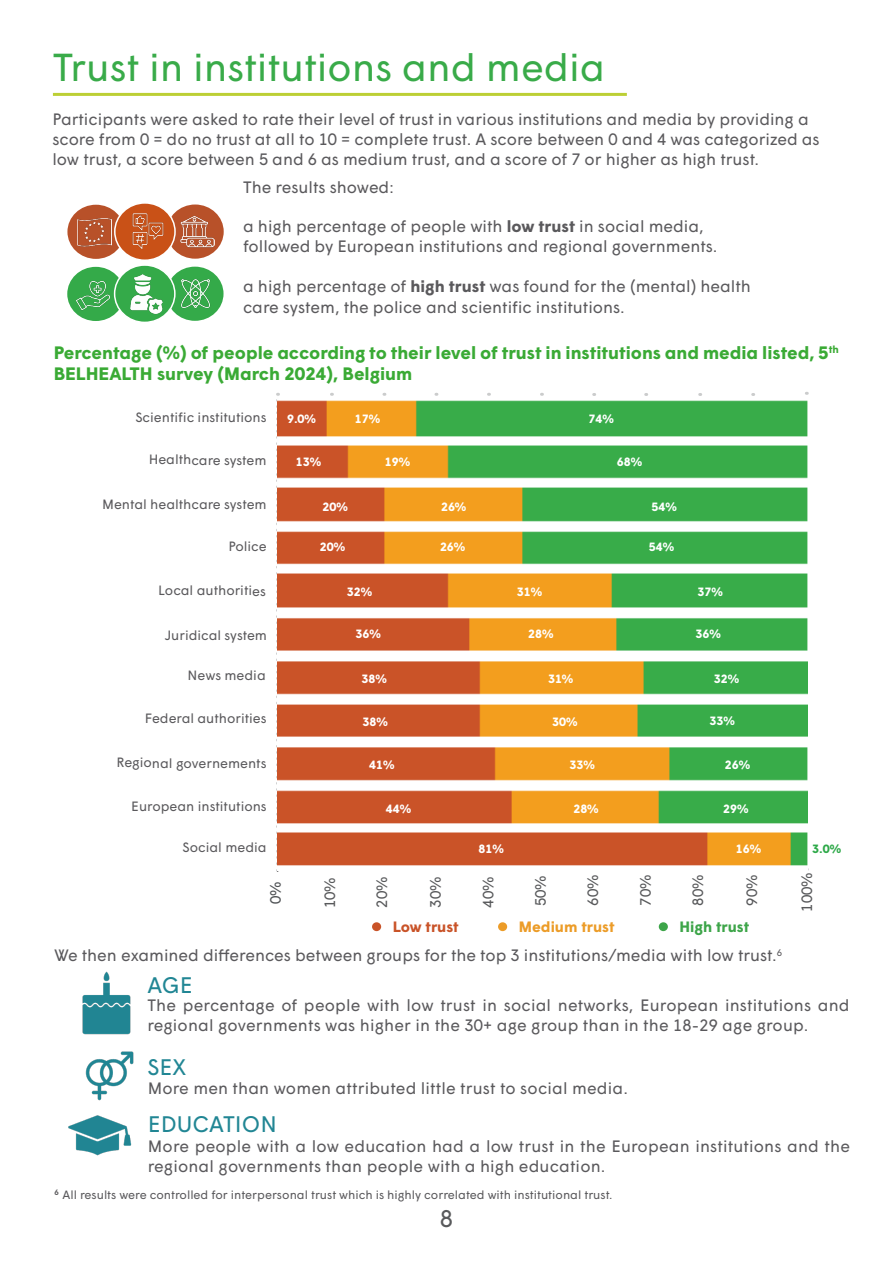
<style>
.page{position:relative;width:893px;height:1263px;background:#fff}
.page>*{position:absolute;margin:0;border:0;box-sizing:border-box;transform-origin:0 0}
.t1{font:39px "Wigrum";color:#39ab49}
.t2{font:24px "Wigrum";color:#58595b}
.t3{font:22.5px "Wigrum";color:#218694}
.t4{font:700 18px/21.6px "Wigrum";color:#3aaa35}
.t5{font:16.5px/19.8px "Wigrum";color:#5a595c}
.t6{font:15px "Wigrum";color:#58595b}
.t7{font:700 15px "Wigrum";color:#ec9c28}
.t8{font:700 15px "Wigrum";color:#3da549}
.t9{font:700 15px "Wigrum";letter-spacing:-.005em;color:#c95328}
.t10{font:15px "Wigrum";color:#515457}
.t11{font:13.5px "Wigrum";letter-spacing:-.005em;color:#5a595c}
.t12{font:700 12px "Wigrum";color:#fff}
.t13{font:12px "Wigrum";color:#5a595c}
.t14{font:700 12px "Wigrum";color:#2ea949}
.s1{font-weight:700}
.s2{font-size:13.5px}
</style>
<div class="page">
<hr style="left:53px;top:93px;width:574px;height:3px;background:#bccf35">
<div style="left:165px;top:265px;width:60px;height:57px;background:#34aa49;border-radius:50%"></div>
<div style="left:163px;top:264px;width:64px;height:60px;border:3px solid #fff;border-radius:50%"></div>
<svg style="left:66px;top:265px;width:60px;height:57px"></svg>
<div style="left:64px;top:264px;width:63px;height:60px;border:3px solid #fff;border-radius:50%"></div>
<div style="left:115px;top:265px;width:60px;height:57px;background:#34aa49;border-radius:50%"></div>
<div style="left:114px;top:264px;width:62px;height:59px;border:2px solid #fff;border-radius:50%"></div>
<div style="left:165px;top:203px;width:60px;height:57px;background:#b85129;border-radius:50%"></div>
<div style="left:164px;top:201px;width:63px;height:61px;border:3px solid #fff;border-radius:50%"></div>
<svg style="left:66px;top:203px;width:60px;height:57px"></svg>
<div style="left:64px;top:202px;width:64px;height:60px;border:3px solid #fff;border-radius:50%"></div>
<img style="left:77px;top:216px;width:35px;height:34px">
<div style="left:115px;top:203px;width:60px;height:57px;background:#c95117;border-radius:50%"></div>
<div style="left:114px;top:202px;width:62px;height:59px;border:2px solid #fff;border-radius:50%"></div>
<img style="left:181px;top:216px;width:34px;height:32px">
<img style="left:120px;top:212px;width:56px;height:49px">
<img style="left:76px;top:277px;width:35px;height:36px">
<img style="left:130px;top:273px;width:37px;height:41px">
<img style="left:181px;top:279px;width:29px;height:30px">
<svg style="left:276px;top:393px;width:3px;height:479px"></svg>
<div style="left:659px;top:922px;width:9px;height:9px;background:#3da549;border-radius:50%"></div>
<img style="left:82px;top:971px;width:49px;height:62px">
<img style="left:68px;top:1115px;width:64px;height:41px">
<img style="left:83px;top:1033px;width:51px;height:68px">
<img style="left:278px;top:396px;width:530px;height:475px">
<div style="left:498px;top:922px;width:9px;height:9px;background:#ec9c28;border-radius:50%"></div>
<div style="left:372px;top:922px;width:9px;height:9px;background:#c95328;border-radius:50%"></div>
<p class="t1" style="left:53px;top:38px;width:554px">Trust in institutions and media</p>
<p class="t5" style="left:52px;top:108px;width:769px">Participants were asked to rate their level of trust in various institutions and media by providing a score from 0 = do no trust at all to 10 = complete trust. A score between 0 and 4 was categorized as low trust, a score between 5 and 6 as medium trust, and a score of 7 or higher as high trust.</p>
<p class="t5" style="left:243px;top:176px;width:152px">The results showed:</p>
<p class="t5" style="left:243px;top:215px;width:462px">a high percentage of people with <span class="s1">low trust</span> in social media,</p>
<p class="t5" style="left:243px;top:235px;width:476px">followed by European institutions and regional governments.</p>
<p class="t5" style="left:243px;top:274px;width:509px;line-height:21.6px">a high percentage of <span class="s1">high trust</span> was found for the (mental) health care system, the police and scientific institutions.</p>
<p class="t4" style="left:54px;top:340px;width:787px">Percentage (%) of people according to their level of trust in institutions and media listed, 5<sup>th<br></sup>BELHEALTH survey (March 2024), Belgium</p>
<p class="t11" style="left:135px;top:407px;width:133px">Scientific institutions</p>
<p class="t11" style="left:149px;top:450px;width:119px">Healthcare system</p>
<p class="t11" style="left:102px;top:494px;width:166px">Mental healthcare system</p>
<p class="t11" style="left:228px;top:536px;width:40px">Police</p>
<p class="t11" style="left:158px;top:580px;width:109px">Local authorities</p>
<p class="t11" style="left:165px;top:625px;width:104px">Juridical system</p>
<p class="t11" style="left:188px;top:665px;width:80px">News media</p>
<p class="t11" style="left:145px;top:708px;width:123px">Federal authorities</p>
<p class="t11" style="left:116px;top:753px;width:152px">Regional governements</p>
<p class="t11" style="left:131px;top:796px;width:137px">European institutions</p>
<p class="t11" style="left:182px;top:837px;width:86px">Social media</p>
<p class="t12" style="left:287px;top:410px;width:31px">9.0%</p>
<p class="t12" style="left:355px;top:410px;width:27px">17%</p>
<p class="t12" style="left:589px;top:410px;width:27px">74%</p>
<p class="t12" style="left:296px;top:453px;width:27px">13%</p>
<p class="t12" style="left:385px;top:452px;width:27px">19%</p>
<p class="t12" style="left:617px;top:453px;width:27px">68%</p>
<p class="t12" style="left:323px;top:497px;width:27px">20%</p>
<p class="t12" style="left:320px;top:538px;width:27px">20%</p>
<p class="t12" style="left:347px;top:582px;width:27px">32%</p>
<p class="t12" style="left:356px;top:625px;width:27px">36%</p>
<p class="t12" style="left:362px;top:669px;width:27px">38%</p>
<p class="t12" style="left:363px;top:712px;width:27px">38%</p>
<p class="t12" style="left:369px;top:755px;width:27px">41%</p>
<p class="t12" style="left:386px;top:800px;width:27px">44%</p>
<p class="t12" style="left:479px;top:839px;width:27px">81%</p>
<p class="t12" style="left:441px;top:497px;width:27px">26%</p>
<p class="t12" style="left:440px;top:538px;width:27px">26%</p>
<p class="t12" style="left:651px;top:497px;width:27px">54%</p>
<p class="t12" style="left:649px;top:538px;width:27px">54%</p>
<p class="t12" style="left:517px;top:582px;width:27px">31%</p>
<p class="t12" style="left:528px;top:625px;width:27px">28%</p>
<p class="t12" style="left:548px;top:669px;width:27px">31%</p>
<p class="t12" style="left:552px;top:712px;width:27px">30%</p>
<p class="t12" style="left:569px;top:755px;width:27px">33%</p>
<p class="t12" style="left:573px;top:800px;width:27px">28%</p>
<p class="t12" style="left:698px;top:582px;width:27px">37%</p>
<p class="t12" style="left:696px;top:625px;width:27px">36%</p>
<p class="t12" style="left:714px;top:669px;width:27px">32%</p>
<p class="t12" style="left:710px;top:712px;width:27px">33%</p>
<p class="t12" style="left:725px;top:755px;width:27px">26%</p>
<p class="t12" style="left:723px;top:800px;width:27px">29%</p>
<p class="t12" style="left:736px;top:839px;width:27px">16%</p>
<p class="t14" style="left:812px;top:839px;width:31px">3.0%</p>
<p class="t10" style="left:264px;top:904px;width:24px;rotate:-90deg">0%</p>
<p class="t6" style="left:318px;top:908px;width:33px;rotate:-90deg">10%</p>
<p class="t6" style="left:370px;top:908px;width:33px;rotate:-90deg">20%</p>
<p class="t6" style="left:424px;top:908px;width:33px;rotate:-90deg">30%</p>
<p class="t6" style="left:477px;top:908px;width:33px;rotate:-90deg">40%</p>
<p class="t6" style="left:529px;top:906px;width:33px;rotate:-90deg">50%</p>
<p class="t6" style="left:582px;top:906px;width:33px;rotate:-90deg">60%</p>
<p class="t6" style="left:634px;top:905px;width:33px;rotate:-90deg">70%</p>
<p class="t6" style="left:687px;top:905px;width:33px;rotate:-90deg">80%</p>
<p class="t6" style="left:741px;top:905px;width:33px;rotate:-90deg">90%</p>
<p class="t6" style="left:796px;top:911px;width:41px;rotate:-90deg">100%</p>
<p class="t9" style="left:393px;top:915px;width:67px">Low trust</p>
<p class="t7" style="left:519px;top:915px;width:97px">Medium trust</p>
<p class="t8" style="left:680px;top:915px;width:71px">High trust</p>
<p class="t5" style="left:54px;top:944px;width:730px">We then examined differences between groups for the top 3 institutions/media with low trust.<sup>6</sup></p>
<p class="t3" style="left:148px;top:968px;width:47px">AGE</p>
<p class="t5" style="left:147px;top:994px;width:704px">The percentage of people with low trust in social networks, European institutions and regional governments was higher in the 30+ age group than in the 18-29 age group.</p>
<p class="t3" style="left:147px;top:1050px;width:40px">SEX</p>
<p class="t5" style="left:148px;top:1077px;width:482px">More men than women attributed little trust to social media.</p>
<p class="t3" style="left:148px;top:1107px;width:131px">EDUCATION</p>
<p class="t5" style="left:148px;top:1135px;width:704px">More people with a low education had a low trust in the European institutions and the regional governments than people with a high education.</p>
<p class="t13" style="left:54px;top:1186px;width:560px"><span class="s2">6</span> All results were controlled for interpersonal trust which is highly correlated with institutional trust.</p>
<p class="t2" style="left:440px;top:1200px;width:15px">8</p>
</div>
